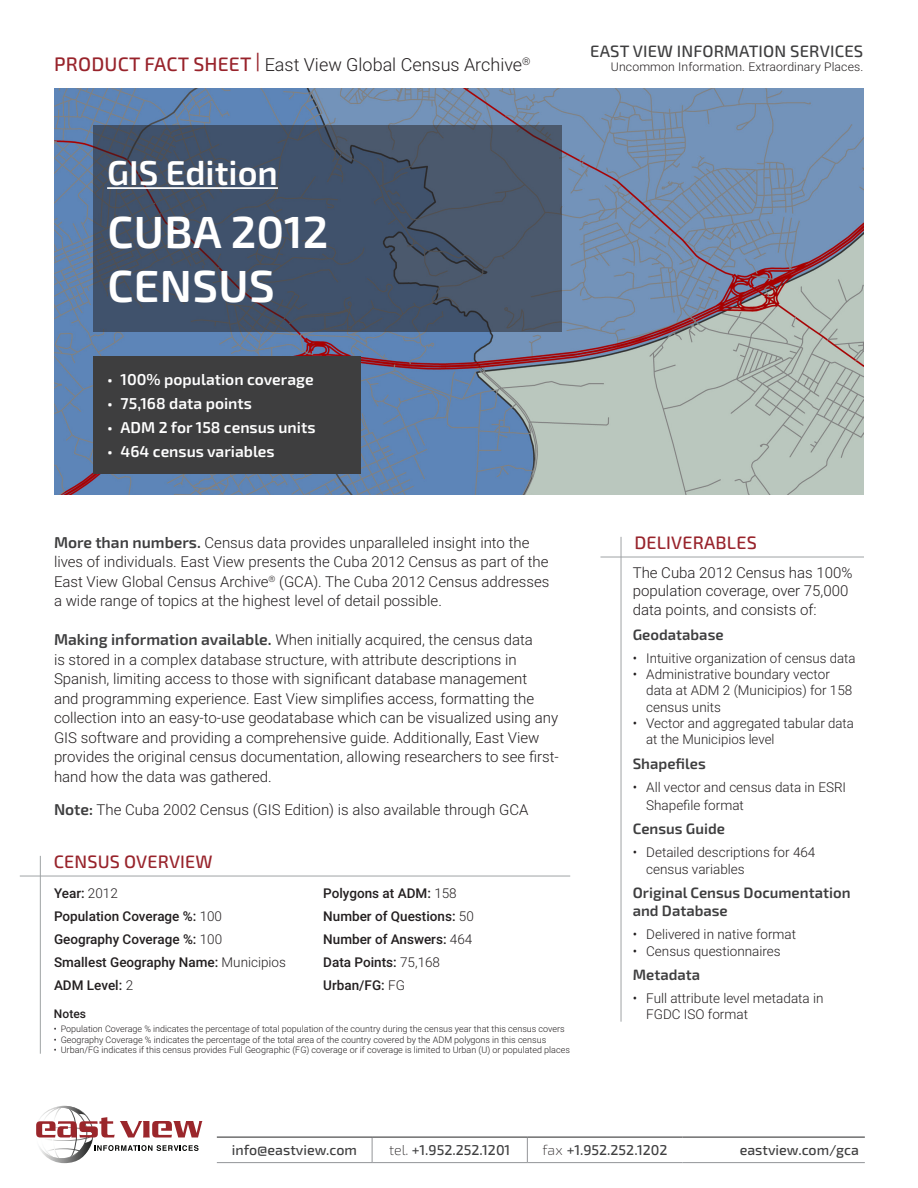
<style>
.page{position:relative;width:918px;height:1188px;background:#fff}
.page>*{position:absolute;margin:0;border:0;box-sizing:border-box;transform-origin:0 0}
.t1{font:600 45px/54px "Exo 2.0";letter-spacing:.01em;color:#fff}
.t2{font:600 34.5px "Exo 2.0";color:#fff}
.t3{font:300 18px "Roboto";color:#231f20}
.t4{font:500 18px "Exo 2.0";letter-spacing:.01em;color:#98232b}
.t5{font:500 16.5px "Exo 2.0";letter-spacing:.01em;color:#3e3e3f}
.t6{font:600 15.75px "Exo 2.0";color:#fff}
.t7{font:300 15px/19.5px "Roboto";color:#231f20}
.t8{font:600 15px/18px "Exo 2.0";color:#3e3e3f}
.t9{font:500 14.25px "Exo 2.0";color:#3e3e3f}
.t10{font:300 13.5px/16.2px "Roboto";color:#231f20}
.t11{font:500 13.5px "Roboto";color:#231f20}
.t12{font:300 12px "Roboto";letter-spacing:.01em;color:#231f20}
.t13{font:500 12px "Roboto";color:#231f20}
.t14{font:300 9px "Roboto";color:#231f20}
.s1{font-family:"Exo 2.0";font-weight:500;font-size:19.5px;color:#98232b}
.s2{font-family:"Exo 2.0";font-weight:600;font-size:15.75px;color:#3e3e3f}
.s3{font-weight:300}
.s4{font-weight:200;color:#231f20}
</style>
<div class="page">
<img style="left:54px;top:88px;width:810px;height:406px">
<hr style="left:621px;top:537px;width:1px;height:485px;background:#9fa3a5">
<hr style="left:600px;top:557px;width:264px;height:1px;background:#9fa3a5">
<hr style="left:40px;top:856px;width:1px;height:198px;background:#9fa3a5">
<hr style="left:20px;top:876px;width:550px;height:1px;background:#9fa3a5">
<div style="left:94px;top:356px;width:267px;height:118px;background:#3e3e3f"></div>
<svg style="left:94px;top:126px;width:468px;height:206px;fill:#40526c"></svg>
<hr style="left:107px;top:187px;width:171px;height:2px;background:#fff">
<svg style="left:372px;top:1138px;width:1px;height:24px"></svg>
<svg style="left:527px;top:1138px;width:1px;height:24px"></svg>
<hr style="left:217px;top:1162px;width:155px;height:1px;background:#939598">
<hr style="left:372px;top:1162px;width:155px;height:1px;background:#939598">
<hr style="left:527px;top:1162px;width:156px;height:1px;background:#939598">
<hr style="left:683px;top:1162px;width:182px;height:1px;background:#939598">
<hr style="left:217px;top:1137px;width:155px;height:1px;background:#3e3e3f">
<hr style="left:372px;top:1137px;width:155px;height:1px;background:#3e3e3f">
<hr style="left:527px;top:1137px;width:156px;height:1px;background:#3e3e3f">
<hr style="left:683px;top:1137px;width:182px;height:1px;background:#3e3e3f">
<svg style="left:36px;top:1106px;width:167px;height:57px"></svg>
<p class="t3" style="left:54px;top:52px;width:478px"><span class="s1">PRODUCT FACT SHEET </span><sup>|</sup> East View Global Census Archive<sup>®</sup></p>
<p class="t5" style="left:590px;top:42px;width:275px">EAST VIEW INFORMATION SERVICES</p>
<p class="t12" style="left:611px;top:59px;width:254px">Uncommon Information. Extraordinary Places.</p>
<p class="t2" style="left:107px;top:152px;width:172px">GIS Edition</p>
<p class="t1" style="left:107px;top:206px;width:223px">CUBA 2012<br>CENSUS</p>
<p class="t6" style="left:107px;top:370px;width:208px">• 100% population coverage</p>
<p class="t6" style="left:107px;top:394px;width:146px">• 75,168 data points</p>
<p class="t6" style="left:107px;top:418px;width:210px">• ADM 2 for 158 census units</p>
<p class="t6" style="left:107px;top:442px;width:169px">• 464 census variables</p>
<p class="t7" style="left:54px;top:532px;width:497px"><span class="s2">More than numbers.</span> Census data provides unparalleled insight into the lives of individuals. East View presents the Cuba 2012 Census as part of the East View Global Census Archive<sup>®</sup> (GCA). The Cuba 2012 Census addresses a wide range of topics at the highest level of detail possible.</p>
<p class="t7" style="left:54px;top:630px;width:506px"><span class="s2">Making information available.</span> When initially acquired, the census data<br>is stored in a complex database structure, with attribute descriptions in Spanish, limiting access to those with significant database management<br>and programming experience. East View simplifies access, formatting the collection into an easy-to-use geodatabase which can be visualized using any GIS software and providing a comprehensive guide. Additionally, East View provides the original census documentation, allowing researchers to see first&shy;hand how the data was gathered.</p>
<p class="t7" style="left:54px;top:799px;width:476px"><span class="s2">Note:</span> The Cuba 2002 Census (GIS Edition) is also available through GCA</p>
<p class="t4" style="left:54px;top:851px;width:160px">CENSUS OVERVIEW</p>
<p class="t11" style="left:54px;top:884px;width:65px">Year: <span class="s3">2012</span></p>
<p class="t11" style="left:54px;top:907px;width:170px">Population Coverage %: <span class="s3">100</span></p>
<p class="t11" style="left:54px;top:930px;width:170px">Geography Coverage %: <span class="s3">100</span></p>
<p class="t11" style="left:54px;top:953px;width:234px">Smallest Geography Name: <span class="s3">Municipios</span></p>
<p class="t11" style="left:54px;top:976px;width:81px">ADM Level: <span class="s3">2</span></p>
<p class="t11" style="left:323px;top:884px;width:135px">Polygons at ADM: <span class="s3">158</span></p>
<p class="t11" style="left:323px;top:907px;width:152px">Number of Questions: <span class="s3">50</span></p>
<p class="t11" style="left:323px;top:930px;width:151px">Number of Answers: <span class="s3">464</span></p>
<p class="t11" style="left:323px;top:953px;width:118px">Data Points: <span class="s3">75,168</span></p>
<p class="t11" style="left:323px;top:976px;width:83px">Urban/FG: <span class="s3">FG</span></p>
<p class="t13" style="left:54px;top:1006px;width:33px">Notes</p>
<p class="t14" style="left:54px;top:1022px;width:512px">• Population Coverage % indicates the percentage of total population of the country during the census year that this census covers</p>
<p class="t14" style="left:54px;top:1033px;width:494px">• Geography Coverage % indicates the percentage of the total area of the country covered by the ADM polygons in this census</p>
<p class="t14" style="left:54px;top:1044px;width:517px">• Urban/FG indicates if this census provides Full Geographic (FG) coverage or if coverage is limited to Urban (U) or populated places</p>
<p class="t4" style="left:634px;top:532px;width:124px">DELIVERABLES</p>
<p class="t7" style="left:633px;top:563px;width:221px;line-height:18.5px">The Cuba 2012 Census has 100% population coverage, over 75,000 data points, and consists of:</p>
<p class="t8" style="left:633px;top:626px;width:92px">Geodatabase</p>
<p class="t10" style="left:633px;top:650px;width:224px">• Intuitive organization of census data</p>
<p class="t10" style="left:646px;top:666px;width:208px;text-indent:-14px">• Administrative boundary vector data at ADM 2 (Municipios) for 158 census units</p>
<p class="t10" style="left:646px;top:714px;width:209px;text-indent:-14px">• Vector and aggregated tabular data at the Municipios level</p>
<p class="t8" style="left:633px;top:755px;width:75px">Shapefiles</p>
<p class="t10" style="left:646px;top:777px;width:201px;line-height:18px;text-indent:-14px">• All vector and census data in ESRI<br>Shapefile format</p>
<p class="t8" style="left:633px;top:821px;width:94px">Census Guide</p>
<p class="t10" style="left:646px;top:844px;width:171px;text-indent:-14px">• Detailed descriptions for 464 census variables</p>
<p class="t8" style="left:633px;top:884px;width:219px">Original Census Documentation and Database</p>
<p class="t10" style="left:633px;top:926px;width:165px">• Delivered in native format</p>
<p class="t10" style="left:633px;top:942px;width:150px">• Census questionnaires</p>
<p class="t8" style="left:633px;top:966px;width:69px">Metadata</p>
<p class="t10" style="left:646px;top:990px;width:179px;text-indent:-14px">• Full attribute level metadata in<br>FGDC ISO format</p>
<p class="t9" style="left:232px;top:1142px;width:127px">info@eastview.com</p>
<p class="t9" style="left:389px;top:1142px;width:123px"><span class="s4">tel.</span> +1.952.252.1201</p>
<p class="t9" style="left:542px;top:1142px;width:127px"><span class="s4">fax</span> +1.952.252.1202</p>
<p class="t9" style="left:740px;top:1142px;width:121px">eastview.com/gca</p>
</div>
